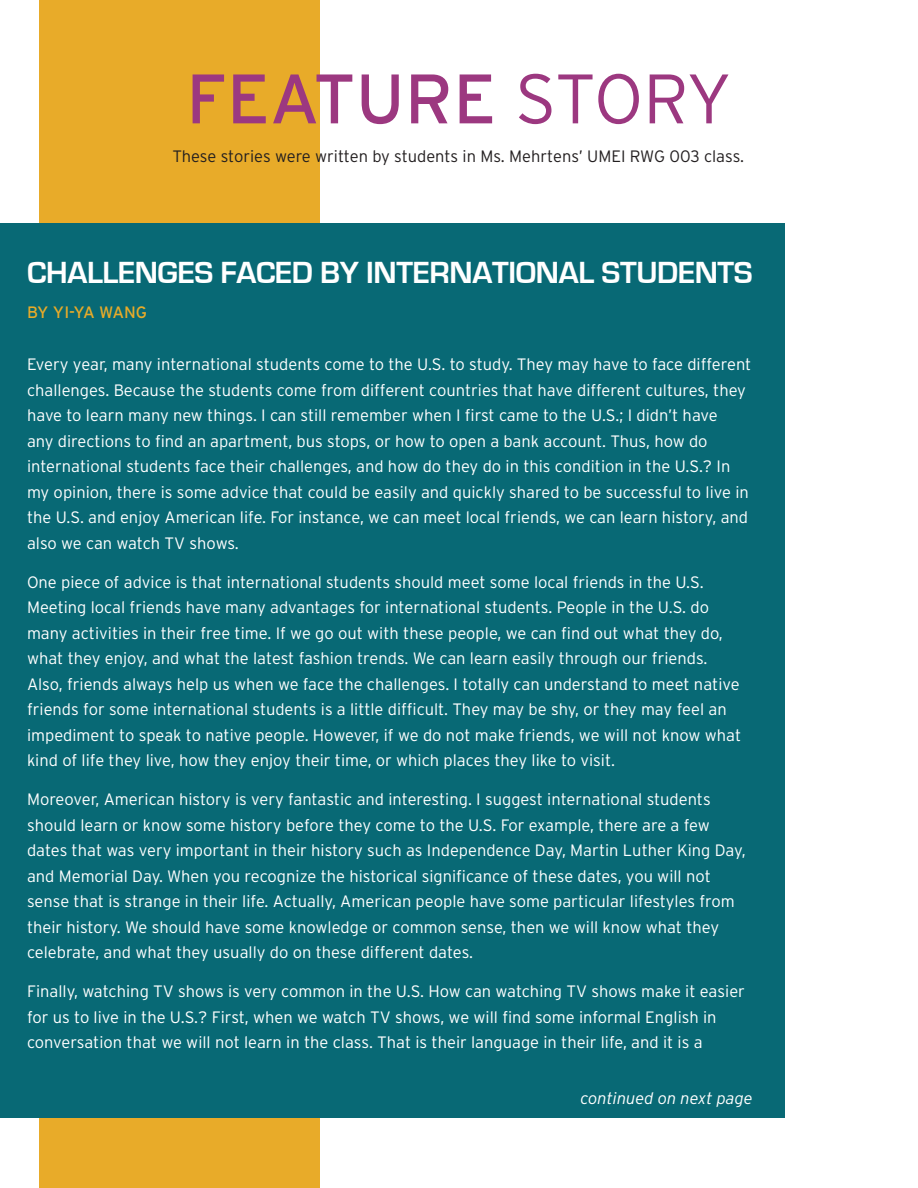
<style>
.page{position:relative;width:918px;height:1188px;background:#fff}
.page>*{position:absolute;margin:0;border:0;box-sizing:border-box;transform-origin:0 0}
.t1{font:69.75px "Interstate";color:#9c3880}
.t2{font:700 31.5px "Eurostile";letter-spacing:-.01em;color:#fff}
.t3{font:300 16.5px/25.5px "Interstate";color:#fff}
.t4{font:300 16.5px "Interstate";color:#231f20}
.t5{font:italic 300 16.5px "Interstate";color:#fff}
.t6{font:16.5px "Interstate";letter-spacing:-.03em;color:#e8ab29}
.s1{font-weight:300}
</style>
<div class="page">
<div style="left:39px;top:0;width:281px;height:1188px;background:#e8ab29"></div>
<div style="left:0;top:224px;width:784px;height:894px;background:#086975"></div>
<p class="t1" style="left:186px;top:56px;width:547px">FEATURE <span class="s1">STORY</span></p>
<p class="t4" style="left:172px;top:146px;width:573px">These stories were written by students in Ms. Mehrtens’ UMEI RWG 003 class.</p>
<p class="t2" style="left:27px;top:255px;width:727px">CHALLENGES FACED BY INTERNATIONAL STUDENTS</p>
<p class="t6" style="left:27px;top:302px;width:122px">BY YI-YA WANG</p>
<p class="t3" style="left:27px;top:352px;width:726px">Every year, many international students come to the U.S. to study. They may have to face different challenges. Because the students come from different countries that have different cultures, they have to learn many new things. I can still remember when I first came to the U.S.; I didn’t have<br>any directions to find an apartment, bus stops, or how to open a bank account. Thus, how do international students face their challenges, and how do they do in this condition in the U.S.? In my opinion, there is some advice that could be easily and quickly shared to be successful to live in the U.S. and enjoy American life. For instance, we can meet local friends, we can learn history, and also we can watch TV shows.</p>
<p class="t3" style="left:27px;top:569px;width:716px">One piece of advice is that international students should meet some local friends in the U.S.<br>Meeting local friends have many advantages for international students. People in the U.S. do many activities in their free time. If we go out with these people, we can find out what they do, what they enjoy, and what the latest fashion trends. We can learn easily through our friends.<br>Also, friends always help us when we face the challenges. I totally can understand to meet native friends for some international students is a little difficult. They may be shy, or they may feel an impediment to speak to native people. However, if we do not make friends, we will not know what kind of life they live, how they enjoy their time, or which places they like to visit.</p>
<p class="t3" style="left:27px;top:787px;width:720px">Moreover, American history is very fantastic and interesting. I suggest international students should learn or know some history before they come to the U.S. For example, there are a few dates that was very important in their history such as Independence Day, Martin Luther King Day, and Memorial Day. When you recognize the historical significance of these dates, you will not sense that is strange in their life. Actually, American people have some particular lifestyles from their history. We should have some knowledge or common sense, then we will know what they celebrate, and what they usually do on these different dates.</p>
<p class="t3" style="left:27px;top:979px;width:719px">Finally, watching TV shows is very common in the U.S. How can watching TV shows make it easier for us to live in the U.S.? First, when we watch TV shows, we will find some informal English in conversation that we will not learn in the class. That is their language in their life, and it is a</p>
<p class="t5" style="left:580px;top:1089px;width:174px">continued on next page</p>
</div>
